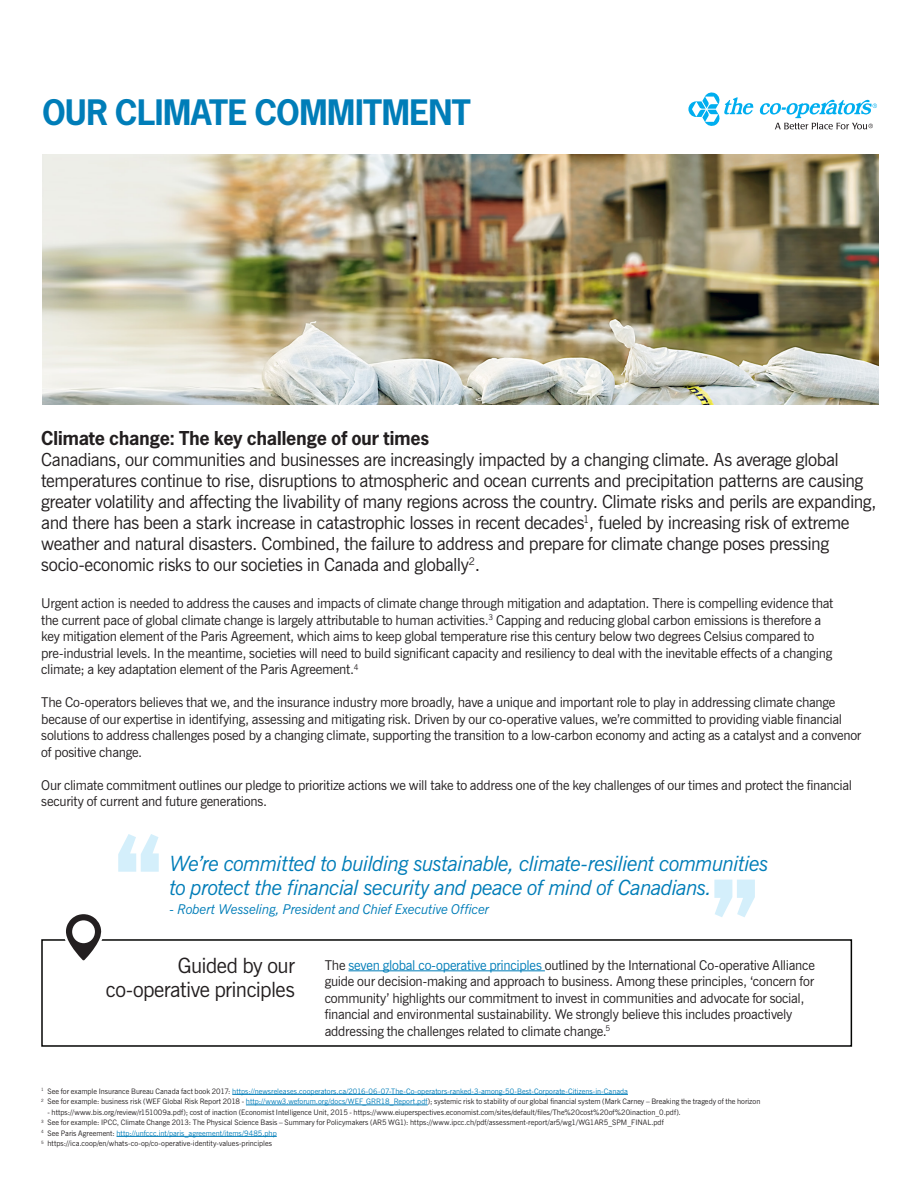
<style>
.page{position:relative;width:918px;height:1188px;background:#fff}
.page>*{position:absolute;margin:0;border:0;box-sizing:border-box;transform-origin:0 0}
.t1{font:700 33px "News Gothic";letter-spacing:-.015em;color:#007db8}
.t2{font:italic 21px/24px "News Gothic";letter-spacing:-.035em;color:#007db8}
.t3{font:21px/24px "News Gothic";letter-spacing:-.025em;color:#231f20;text-align:right}
.t4{font:18px/21px "News Gothic";letter-spacing:-.025em;color:#231f20}
.t5{font:700 18px "News Gothic";letter-spacing:-.005em;color:#231f20}
.t6{font:13.5px/16.5px "News Gothic";letter-spacing:-.02em;color:#231f20}
.t7{font:italic 13.5px "News Gothic";letter-spacing:-.02em;color:#007db8}
.t8{font:7.5px/10.5px "News Gothic";color:#231f20}
.s1{color:#007db8}
</style>
<div class="page">
<div style="left:41px;top:939px;width:811px;height:108px;border:2px solid #040503"></div>
<svg style="left:688px;top:92px;width:189px;height:37px"></svg>
<img style="left:42px;top:154px;width:836px;height:250px">
<hr style="left:349px;top:970px;width:196px;height:1px;background:#007db8">
<hr style="left:232px;top:1094px;width:396px;height:1px;background:#007db8">
<hr style="left:246px;top:1105px;width:182px;height:1px;background:#007db8">
<hr style="left:117px;top:1136px;width:160px;height:1px;background:#007db8">
<svg style="left:118px;top:834px;width:41px;height:38px"></svg>
<svg style="left:714px;top:880px;width:41px;height:37px"></svg>
<svg style="left:63px;top:914px;width:41px;height:47px"></svg>
<h1 class="t1" style="left:42px;top:90px;width:430px">OUR CLIMATE COMMITMENT</h1>
<h3 class="t5" style="left:41px;top:426px;width:389px">Climate change: The key challenge of our times</h3>
<p class="t4" style="left:41px;top:449px;width:837px">Canadians, our communities and businesses are increasingly impacted by a changing climate. As average global temperatures continue to rise, disruptions to atmospheric and ocean currents and precipitation patterns are causing greater volatility and affecting the livability of many regions across the country. Climate risks and perils are expanding, and there has been a stark increase in catastrophic losses in recent decades<sup>1</sup>, fueled by increasing risk of extreme weather and natural disasters. Combined, the failure to address and prepare for climate change poses pressing socio-economic risks to our societies in Canada and globally<sup>2</sup>.</p>
<p class="t6" style="left:41px;top:595px;width:794px">Urgent action is needed to address the causes and impacts of climate change through mitigation and adaptation. There is compelling evidence that the current pace of global climate change is largely attributable to human activities.<sup>3</sup> Capping and reducing global carbon emissions is therefore a key mitigation element of the Paris Agreement, which aims to keep global temperature rise this century below two degrees Celsius compared to pre-industrial levels. In the meantime, societies will need to build significant capacity and resiliency to deal with the inevitable effects of a changing climate; a key adaptation element of the Paris Agreement.<sup>4</sup></p>
<p class="t6" style="left:41px;top:694px;width:822px">The Co-operators believes that we, and the insurance industry more broadly, have a unique and important role to play in addressing climate change because of our expertise in identifying, assessing and mitigating risk. Driven by our co-operative values, we’re committed to providing viable financial solutions to address challenges posed by a changing climate, supporting the transition to a low-carbon economy and acting as a catalyst and a convenor of positive change.</p>
<p class="t6" style="left:41px;top:777px;width:813px">Our climate commitment outlines our pledge to prioritize actions we will take to address one of the key challenges of our times and protect the financial security of current and future generations.</p>
<h2 class="t2" style="left:170px;top:851px;width:601px">We’re committed to building sustainable, climate-resilient communities to protect the financial security and peace of mind of Canadians.</h2>
<p class="t7" style="left:170px;top:900px;width:321px">- Robert Wesseling, President and Chief Executive Officer</p>
<h2 class="t3" style="left:106px;top:954px;width:191px">Guided by our co-operative principles</h2>
<p class="t6" style="left:325px;top:957px;width:492px">The <span class="s1">seven global co-operative principles</span> outlined by the International Co-operative Alliance guide our decision-making and approach to business. Among these principles, ‘concern for community’ highlights our commitment to invest in communities and advocate for social, financial and environmental sustainability. We strongly believe this includes proactively addressing the challenges related to climate change.<sup>5</sup></p>
<p class="t8" style="left:41px;top:1086px;width:721px"><sup>1</sup> See for example Insurance Bureau Canada fact book 2017: <span class="s1">https://newsreleases.cooperators.ca/2016-06-07-The-Co-operators-ranked-3-among-50-Best-Corporate-Citizens-in-Canada<br></span><sup>2</sup> See for example: business risk (WEF Global Risk Report 2018 - <span class="s1">http://www3.weforum.org/docs/WEF_GRR18_Report.pdf</span>); systemic risk to stability of our global financial system (Mark Carney – Breaking the tragedy of the horizon</p>
<p class="t8" style="left:41px;top:1107px;width:641px;text-indent:6px">- https://www.bis.org/review/r151009a.pdf); cost of inaction (Economist Intelligence Unit, 2015 - https://www.eiuperspectives.economist.com/sites/default/files/The%20cost%20of%20inaction_0.pdf).<br><sup>3</sup> See for example: IPCC, Climate Change 2013: The Physical Science Basis – Summary for Policymakers (AR5 WG1): https://www.ipcc.ch/pdf/assessment-report/ar5/wg1/WG1AR5_SPM_FINAL.pdf<br><sup>4</sup> See Paris Agreement: <span class="s1">http://unfccc.int/paris_agreement/items/9485.php<br></span><sup>5</sup> https://ica.coop/en/whats-co-op/co-operative-identity-values-principles</p>
</div>
